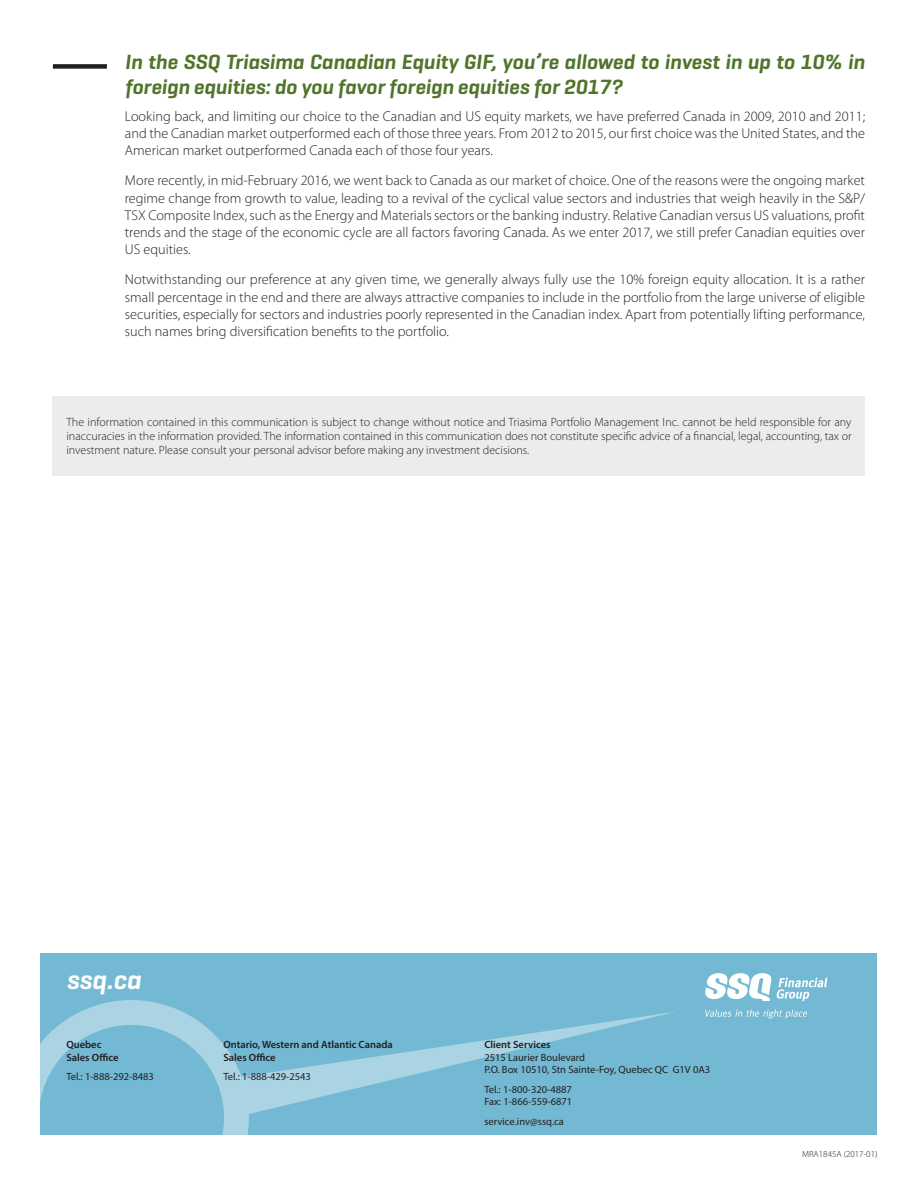
<style>
.page{position:relative;width:918px;height:1188px;background:#fff}
.page>*{position:absolute;margin:0;border:0;box-sizing:border-box;transform-origin:0 0}
.t1{font:italic 600 27px "Geogrotesque";color:#fff}
.t2{font:italic 600 21px/25.2px "Geogrotesque";color:#50752a}
.t3{font:300 14.25px/17.1px "Myriad Pro";color:#231f20;text-align:justify}
.t4{font:300 12px/14.4px "Myriad Pro";color:#231f20;text-align:justify}
.t5{font:10.5px/12.6px "Myriad Pro";color:#231f20}
.t6{font:600 10.5px/12.6px "Myriad Pro";color:#231f20}
.t7{font:300 9px "Myriad Pro";color:#231f20}
</style>
<div class="page">
<div style="left:53px;top:64px;width:54px;height:5px;background:#231f20"></div>
<div style="left:53px;top:396px;width:812px;height:79px;background:#edeceb"></div>
<div style="left:40px;top:954px;width:838px;height:181px;background:#73b9d3"></div>
<svg style="left:40px;top:1000px;width:634px;height:135px"></svg>
<svg style="left:705px;top:973px;width:122px;height:28px"></svg>
<svg style="left:705px;top:1009px;width:102px;height:10px"></svg>
<h2 class="t2" style="left:125px;top:49px;width:741px">In the SSQ Triasima Canadian Equity GIF, you’re allowed to invest in up to 10% in foreign equities: do you favor foreign equities for 2017?</h2>
<p class="t3" style="left:125px;top:107px;width:742px">Looking back, and limiting our choice to the Canadian and US equity markets, we have preferred Canada in 2009, 2010 and 2011; and the Canadian market outperformed each of those three years. From 2012 to 2015, our first choice was the United States, and the American market outperformed Canada each of those four years.</p>
<p class="t3" style="left:125px;top:172px;width:742px">More recently, in mid-February 2016, we went back to Canada as our market of choice. One of the reasons were the ongoing market regime change from growth to value, leading to a revival of the cyclical value sectors and industries that weigh heavily in the S&amp;P/ TSX Composite Index, such as the Energy and Materials sectors or the banking industry. Relative Canadian versus US valuations, profit trends and the stage of the economic cycle are all factors favoring Canada. As we enter 2017, we still prefer Canadian equities over US equities.</p>
<p class="t3" style="left:125px;top:271px;width:742px">Notwithstanding our preference at any given time, we generally always fully use the 10% foreign equity allocation. It is a rather small percentage in the end and there are always attractive companies to include in the portfolio from the large universe of eligible securities, especially for sectors and industries poorly represented in the Canadian index. Apart from potentially lifting performance, such names bring diversification benefits to the portfolio.</p>
<p class="t4" style="left:66px;top:414px;width:787px">The information contained in this communication is subject to change without notice and Triasima Portfolio Management Inc. cannot be held responsible for any inaccuracies in the information provided. The information contained in this communication does not constitute specific advice of a financial, legal, accounting, tax or investment nature. Please consult your personal advisor before making any investment decisions.</p>
<h1 class="t1" style="left:66px;top:963px;width:76px">ssq.ca</h1>
<p class="t6" style="left:66px;top:1038px;width:54px">Quebec<br>Sales Office</p>
<p class="t5" style="left:66px;top:1070px;width:89px">Tel.: 1-888-292-8483</p>
<p class="t6" style="left:223px;top:1038px;width:171px">Ontario, Western and Atlantic Canada<br>Sales Office</p>
<p class="t5" style="left:223px;top:1070px;width:89px">Tel.: 1-888-429-2543</p>
<p class="t6" style="left:484px;top:1038px;width:68px">Client Services</p>
<p class="t5" style="left:484px;top:1051px;width:227px">2515 Laurier Boulevard<br>P.O. Box 10510, Stn Sainte-Foy, Quebec QC G1V 0A3</p>
<p class="t5" style="left:484px;top:1083px;width:89px">Tel.: 1-800-320-4887<br>Fax: 1-866-559-6871</p>
<p class="t5" style="left:484px;top:1115px;width:81px">service.inv@ssq.ca</p>
<p class="t7" style="left:802px;top:1148px;width:77px">MRA1845A (2017-01)</p>
</div>
